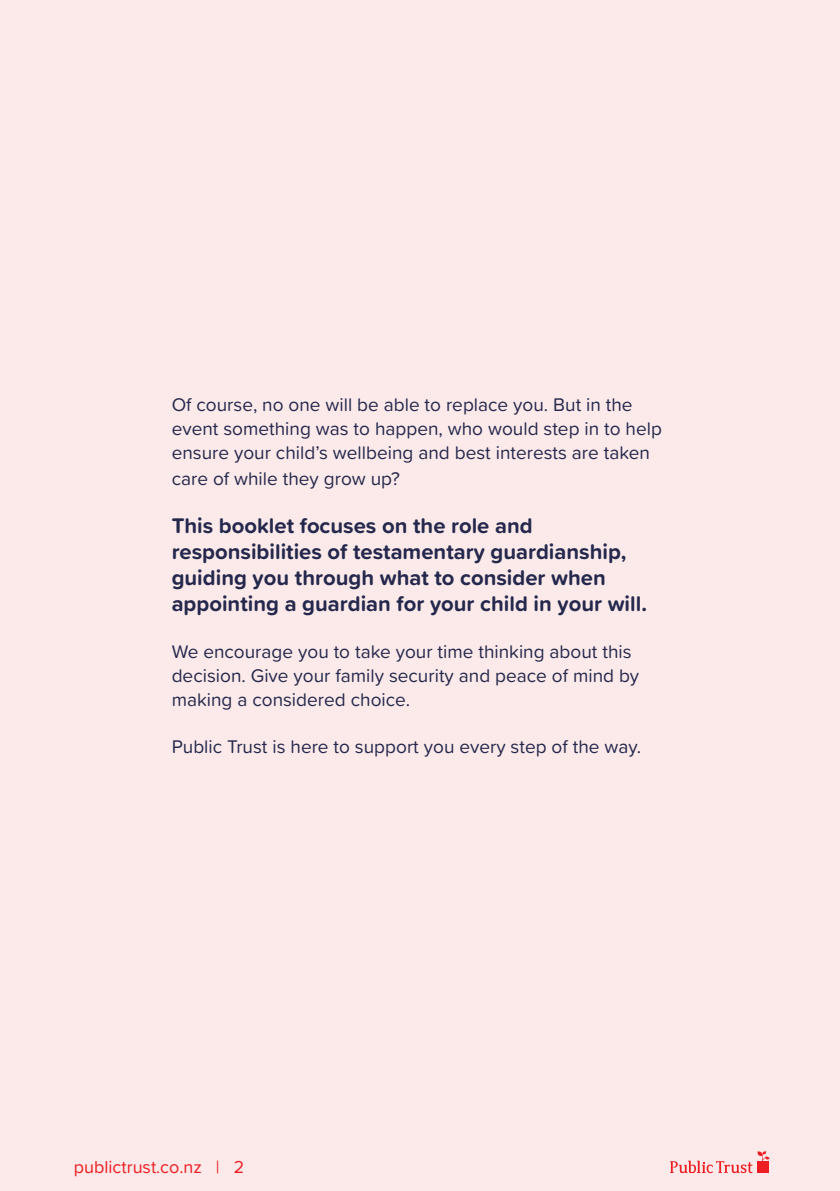
<style>
.page{position:relative;width:840px;height:1191px;background:#fff}
.page>*{position:absolute;margin:0;border:0;box-sizing:border-box;transform-origin:0 0}
.t1{font:700 22px/26px "Proxima Soft";color:#25284d}
.t2{font:19px/24px "Proxima Soft";color:#25284d}
.PTAR_Body_9_13{font:18px "Proxima Soft";color:#ee1d23}
</style>
<div class="page">
<div style="left:0;top:0;width:839px;height:1191px;background:#fbeae9"></div>
<svg style="left:670px;top:1151px;width:99px;height:22px"></svg>
<p class="t2" style="left:171px;top:391px;width:491px">Of course, no one will be able to replace you. But in the event something was to happen, who would step in to help ensure your child’s wellbeing and best interests are taken</p>
<p class="t2" style="left:171px;top:465px;width:230px">care of while they grow up?</p>
<p class="t1" style="left:171px;top:512px;width:476px">This booklet focuses on the role and responsibilities of testamentary guardianship, guiding you through what to consider when appointing a guardian for your child in your will.</p>
<p class="t2" style="left:171px;top:639px;width:469px">We encourage you to take your time thinking about this decision. Give your family security and peace of mind by making a considered choice.</p>
<p class="t2" style="left:171px;top:733px;width:470px">Public Trust is here to support you every step of the way.</p>
<p class="PTAR_Body_9_13" style="left:74px;top:1153px;width:172px">publictrust.co.nz | 2</p>
</div>
